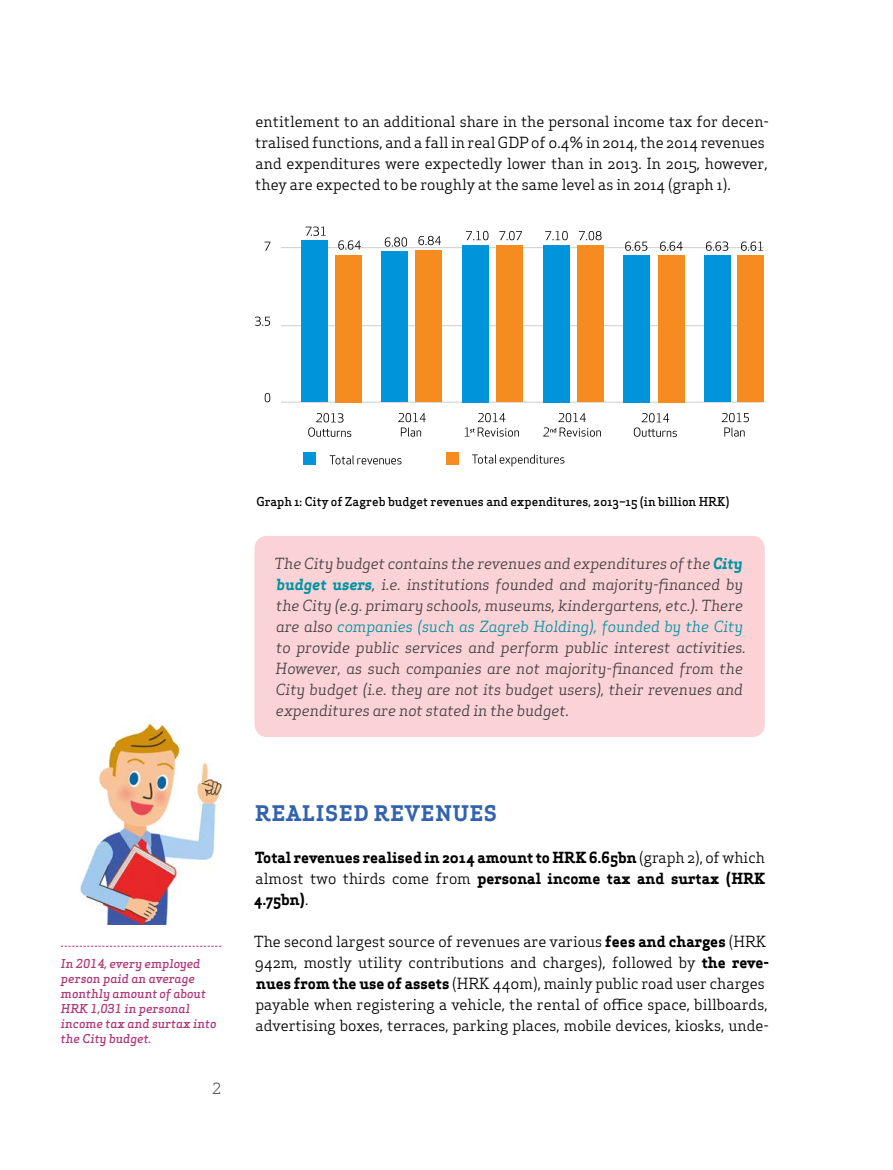
<style>
.page{position:relative;width:893px;height:1170px;background:#fff}
.page>*{position:absolute;margin:0;border:0;box-sizing:border-box;transform-origin:0 0}
.t1{font:700 21px "Apex Serif";letter-spacing:.05em;color:#3363af}
.t2{font:15px/21px "Apex Serif";color:#000}
.t3{font:italic 15px/21px "Apex Serif";color:#414042}
.t4{font:700 15px/21px "Apex Serif";color:#000;text-align:justify}
.t5{font:15px "Apex Serif";color:#58595b}
.t6{font:italic 500 12px/15px "Apex Serif";color:#b03779}
.t7{font:500 12px "Apex Serif";color:#000}
.s1{font-weight:700;color:#0094a2}
.s2{color:#0094a2}
.s3{font-weight:400}
.s4{font-weight:700}
</style>
<div class="page">
<img style="left:80px;top:714px;width:143px;height:210px">
<svg style="left:61px;top:945px;width:160px;height:1px"></svg>
<div style="left:254px;top:536px;width:511px;height:201px;background:#fbd2d6;border-radius:13px"></div>
<hr style="left:281px;top:247px;width:483px;height:1px;background:#000">
<hr style="left:281px;top:325px;width:482px;height:1px;background:#000">
<hr style="left:281px;top:402px;width:482px;height:1px;background:#000">
<svg style="left:264px;top:242px;width:6px;height:9px"></svg>
<svg style="left:265px;top:393px;width:5px;height:9px"></svg>
<svg style="left:255px;top:316px;width:15px;height:10px"></svg>
<svg style="left:308px;top:413px;width:43px;height:24px"></svg>
<svg style="left:634px;top:413px;width:43px;height:24px"></svg>
<svg style="left:398px;top:413px;width:28px;height:23px"></svg>
<svg style="left:465px;top:413px;width:54px;height:23px"></svg>
<svg style="left:543px;top:413px;width:58px;height:23px"></svg>
<div style="left:446px;top:451px;width:13px;height:13px;background:#f68b1f"></div>
<div style="left:303px;top:451px;width:13px;height:13px;background:#0095da"></div>
<svg style="left:472px;top:454px;width:92px;height:12px"></svg>
<svg style="left:330px;top:455px;width:72px;height:9px"></svg>
<svg style="left:338px;top:240px;width:23px;height:10px"></svg>
<svg style="left:385px;top:237px;width:22px;height:9px"></svg>
<svg style="left:418px;top:236px;width:23px;height:9px"></svg>
<svg style="left:466px;top:231px;width:22px;height:9px"></svg>
<svg style="left:499px;top:231px;width:23px;height:9px"></svg>
<svg style="left:545px;top:231px;width:23px;height:9px"></svg>
<svg style="left:579px;top:231px;width:23px;height:9px"></svg>
<svg style="left:306px;top:226px;width:20px;height:10px"></svg>
<svg style="left:722px;top:413px;width:27px;height:23px"></svg>
<svg style="left:625px;top:241px;width:22px;height:10px"></svg>
<svg style="left:660px;top:241px;width:23px;height:10px"></svg>
<svg style="left:706px;top:241px;width:22px;height:10px"></svg>
<svg style="left:741px;top:241px;width:22px;height:10px"></svg>
<div style="left:416px;top:250px;width:26px;height:152px;background:#f68b1f"></div>
<div style="left:381px;top:251px;width:27px;height:151px;background:#0095da"></div>
<div style="left:463px;top:245px;width:26px;height:157px;background:#0095da"></div>
<div style="left:496px;top:245px;width:27px;height:157px;background:#f68b1f"></div>
<div style="left:577px;top:245px;width:27px;height:157px;background:#f68b1f"></div>
<div style="left:543px;top:245px;width:26px;height:157px;background:#0095da"></div>
<div style="left:335px;top:255px;width:27px;height:147px;background:#f68b1f"></div>
<div style="left:301px;top:240px;width:27px;height:162px;background:#0095da"></div>
<div style="left:658px;top:255px;width:26px;height:147px;background:#f68b1f"></div>
<div style="left:624px;top:255px;width:26px;height:147px;background:#0095da"></div>
<div style="left:738px;top:256px;width:26px;height:146px;background:#f68b1f"></div>
<div style="left:704px;top:255px;width:26px;height:147px;background:#0095da"></div>
<p class="t2" style="left:255px;top:111px;width:515px">entitlement to an additional share in the personal income tax for decen&shy;tralised functions, and a fall in real GDP of 0.4% in 2014, the 2014 revenues and expenditures were expectedly lower than in 2013. In 2015, however, they are expected to be roughly at the same level as in 2014 (graph 1).</p>
<p class="t6" style="left:61px;top:955px;width:157px">In 2014, every employed person paid an average monthly amount of about<br>HRK 1,031 in personal income tax and surtax into the City budget.</p>
<p class="t5" style="left:212px;top:1078px;width:10px">2</p>
<p class="t7" style="left:257px;top:493px;width:474px">Graph 1: City of Zagreb budget revenues and expenditures, 2013–15 (in billion HRK)</p>
<p class="t3" style="left:275px;top:552px;width:473px">The City budget contains the revenues and expenditures of the <span class="s1">City budget users</span>, i.e. institutions founded and majority-financed by the City (e.g. primary schools, museums, kindergartens, etc.). There are also <span class="s2">companies (such as Zagreb Holding), founded by the City </span>to provide public services and perform public interest activities.<br>However, as such companies are not majority-financed from the City budget (i.e. they are not its budget users), their revenues and expenditures are not stated in the budget.</p>
<h1 class="t1" style="left:255px;top:799px;width:243px">REALISED REVENUES</h1>
<p class="t4" style="left:254px;top:846px;width:513px">Total revenues realised in 2014 amount to HRK 6.65bn <span class="s3">(graph 2), of which almost two thirds come from</span> personal income tax and surtax (HRK 4.75bn)<span class="s3">.</span></p>
<p class="t2" style="left:254px;top:930px;width:516px">The second largest source of revenues are various <span class="s4">fees and charges</span> (HRK 942m, mostly utility contributions and charges), followed by <span class="s4">the reve&shy;nues from the use of assets</span> (HRK 440m), mainly public road user charges payable when registering a vehicle, the rental of office space, billboards, advertising boxes, terraces, parking places, mobile devices, kiosks, unde-</p>
</div>
